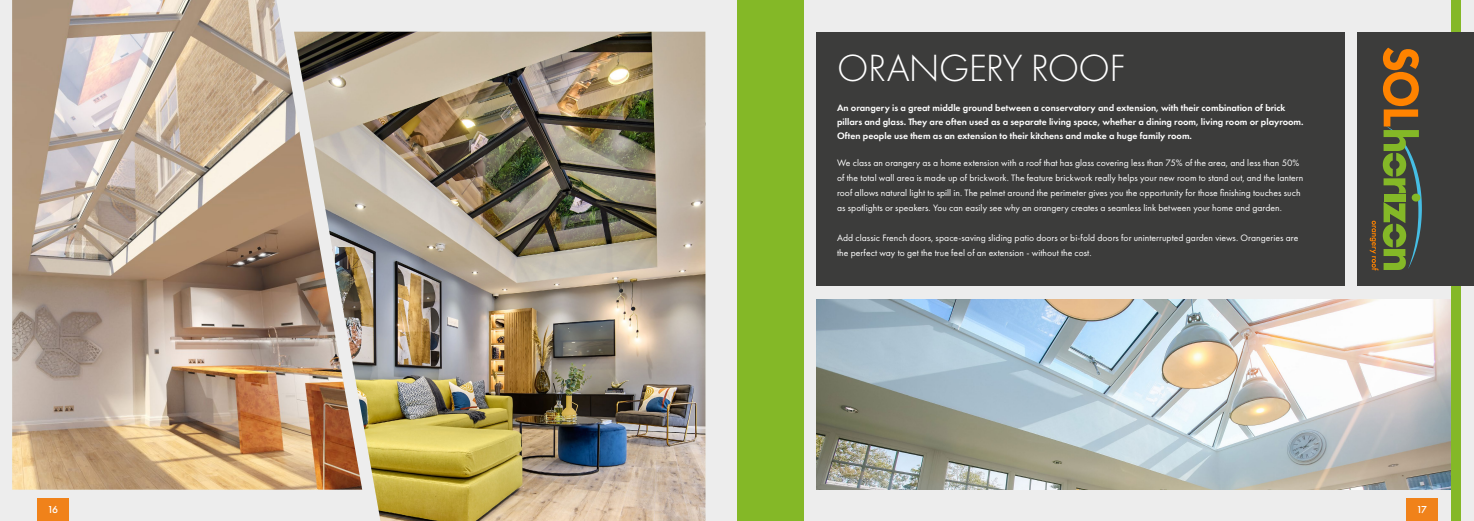
<style>
.page{position:relative;width:1474px;height:521px;background:#fff}
.page>*{position:absolute;margin:0;border:0;box-sizing:border-box;transform-origin:0 0}
.t1{font:300 39.38px "Futura PT";letter-spacing:-.02em;color:#fff}
.t2{font:500 10.5px "Futura PT";color:#fff}
.t3{font:9.62px/15px "Futura PT";letter-spacing:.005em;color:#fff}
.t4{font:600 9.62px/14px "Futura PT";color:#fff}
</style>
<div class="page">
<div style="left:0;top:0;width:1473px;height:521px;background:#ededed"></div>
<img style="left:12px;top:0;width:350px;height:490px">
<img style="left:294px;top:32px;width:411px;height:489px">
<img style="left:816px;top:299px;width:634px;height:190px">
<div style="left:1450px;top:0;width:10px;height:521px;background:#84b827"></div>
<div style="left:816px;top:32px;width:528px;height:254px;background:#3c3c3b"></div>
<div style="left:1357px;top:32px;width:116px;height:254px;background:#3c3c3b"></div>
<div style="left:737px;top:0;width:67px;height:521px;background:#84b827"></div>
<div style="left:37px;top:498px;width:31px;height:23px;background:#f0821a"></div>
<div style="left:1406px;top:498px;width:31px;height:23px;background:#f0821a"></div>
<svg style="left:1369px;top:48px;width:52px;height:222px"></svg>
<h1 class="t1" style="left:837px;top:45px;width:289px">ORANGERY ROOF</h1>
<p class="t4" style="left:837px;top:100px;width:468px">An orangery is a great middle ground between a conservatory and extension, with their combination of brick pillars and glass. They are often used as a separate living space, whether a dining room, living room or playroom.<br>Often people use them as an extension to their kitchens and make a huge family room.</p>
<p class="t3" style="left:837px;top:155px;width:468px">We class an orangery as a home extension with a roof that has glass covering less than 75% of the area, and less than 50% of the total wall area is made up of brickwork. The feature brickwork really helps your new room to stand out, and the lantern roof allows natural light to spill in. The pelmet around the perimeter gives you the opportunity for those finishing touches such as spotlights or speakers. You can easily see why an orangery creates a seamless link between your home and garden.</p>
<p class="t3" style="left:837px;top:231px;width:463px">Add classic French doors, space-saving sliding patio doors or bi-fold doors for uninterrupted garden views. Orangeries are the perfect way to get the true feel of an extension - without the cost.</p>
<p class="t2" style="left:47px;top:503px;width:12px">16</p>
<p class="t2" style="left:1416px;top:503px;width:12px">17</p>
</div>
